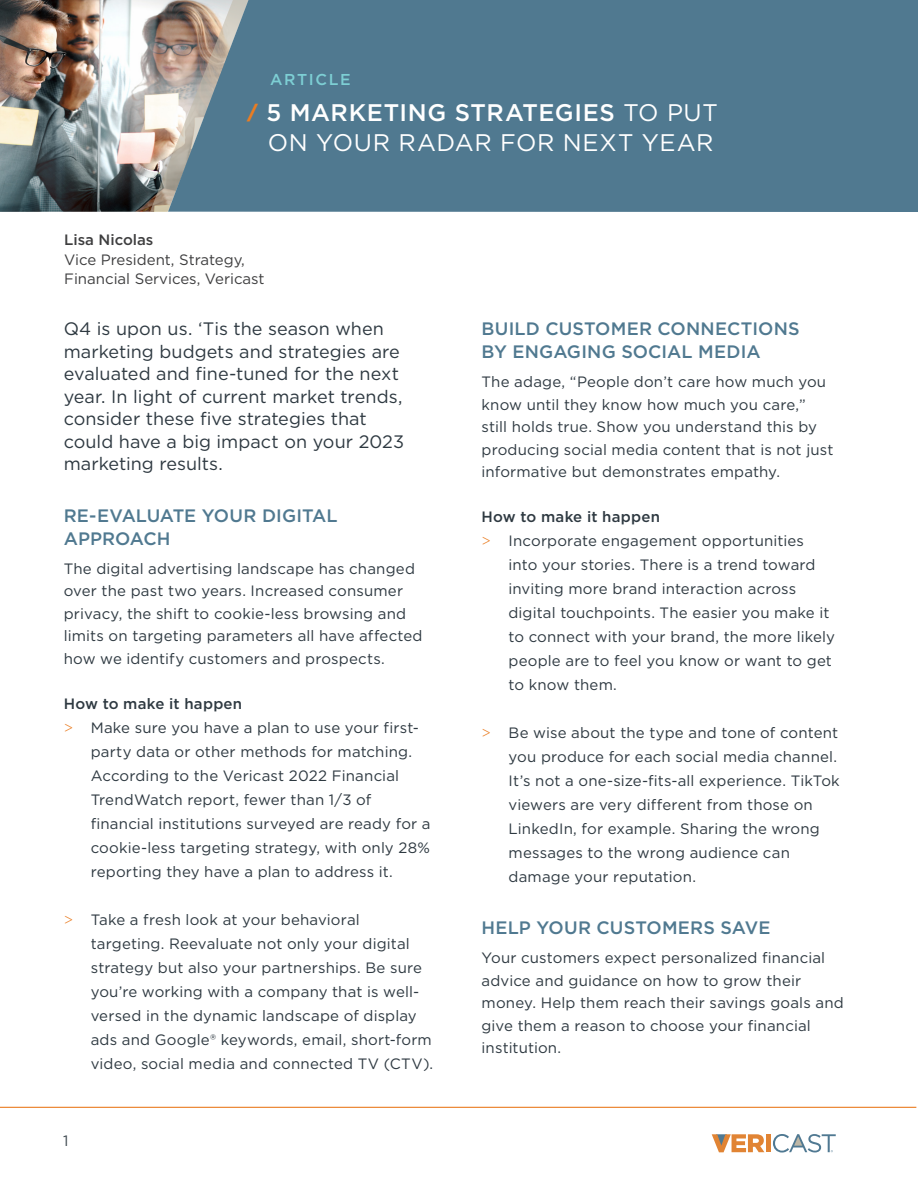
<style>
.page{position:relative;width:918px;height:1188px;background:#fff}
.page>*{position:absolute;margin:0;border:0;box-sizing:border-box;transform-origin:0 0}
.Titles{font:24px/30.2px "Gotham";letter-spacing:.03em;color:#fff;text-align:right}
.Content_-_Regular_Co{font:18px/22.5px "Gotham";color:#2e3941}
.Lesson_Subhead{font:500 18px/22.5px "Gotham";letter-spacing:.005em;color:#507990}
.Titles-2{font:500 15.75px "Gotham";letter-spacing:.105em;color:#7dcfd4}
.Content_-_Regular_Co-2{font:15px/24px "Gotham";letter-spacing:.01em;color:#2e3941}
.presenter-name-text{font:15px/19.5px "Gotham";color:#3e3e3f}
.Content_-_Regular_Co-3{font:500 15px "Gotham";letter-spacing:.015em;color:#2e3941}
.presenter-name-text-2{font:500 15px "Gotham";color:#3e3e3f}
.t1{font:15px "Gotham";color:#3f4950}
.s1{font-weight:900;font-size:19.2px;color:#ea7d22}
.s2{font-weight:500}
.s3{font-weight:300;color:#ea7d22}
</style>
<div class="page">
<svg style="left:712px;top:1134px;width:52px;height:18px"></svg>
<div style="left:766px;top:1134px;width:5px;height:18px;background:#e18434"></div>
<svg style="left:773px;top:1134px;width:63px;height:19px"></svg>
<hr style="left:0;top:1107px;width:916px;height:1px;background:#ea7d22">
<img style="left:0;top:0;width:150px;height:212px">
<img style="left:150px;top:0;width:18px;height:212px">
<div style="left:168px;top:0;width:750px;height:212px;background:#507990"></div>
<p class="Titles-2" style="left:270px;top:69px;width:82px">ARTICLE</p>
<p class="Titles" style="left:247px;top:97px;width:472px"><span class="s1">/</span> <span class="s2">5 MARKETING STRATEGIES</span> TO PUT<br>ON YOUR RADAR FOR NEXT YEAR</p>
<p class="presenter-name-text-2" style="left:64px;top:230px;width:91px">Lisa Nicolas</p>
<p class="presenter-name-text" style="left:64px;top:249px;width:202px">Vice President, Strategy,<br>Financial Services, Vericast</p>
<p class="Content_-_Regular_Co" style="left:64px;top:317px;width:342px">Q4 is upon us. ‘Tis the season when marketing budgets and strategies are evaluated and fine-tuned for the next year. In light of current market trends, consider these five strategies that could have a big impact on your 2023 marketing results.</p>
<p class="Lesson_Subhead" style="left:64px;top:504px;width:275px">RE-EVALUATE YOUR DIGITAL<br>APPROACH</p>
<p class="Content_-_Regular_Co-2" style="left:64px;top:557px;width:360px;line-height:22.5px">The digital advertising landscape has changed over the past two years. Increased consumer privacy, the shift to cookie-less browsing and limits on targeting parameters all have affected how we identify customers and prospects.</p>
<p class="Content_-_Regular_Co-3" style="left:64px;top:694px;width:180px">How to make it happen</p>
<p class="Content_-_Regular_Co-2" style="left:91px;top:715px;width:341px;text-indent:-27px"><span class="s3">&gt;</span> Make sure you have a plan to use your first&shy;party data or other methods for matching.<br>According to the Vericast 2022 Financial TrendWatch report, fewer than 1/3 of financial institutions surveyed are ready for a cookie-less targeting strategy, with only 28% reporting they have a plan to address it.</p>
<p class="Content_-_Regular_Co-2" style="left:91px;top:907px;width:344px;text-indent:-27px"><span class="s3">&gt;</span> Take a fresh look at your behavioral targeting. Reevaluate not only your digital strategy but also your partnerships. Be sure you’re working with a company that is well&shy;versed in the dynamic landscape of display ads and Google® keywords, email, short-form video, social media and connected TV (CTV).</p>
<p class="t1" style="left:63px;top:1131px;width:7px">1</p>
<p class="Lesson_Subhead" style="left:482px;top:317px;width:320px">BUILD CUSTOMER CONNECTIONS<br>BY ENGAGING SOCIAL MEDIA</p>
<p class="Content_-_Regular_Co-2" style="left:482px;top:370px;width:354px;line-height:22.5px">The adage, “People don’t care how much you know until they know how much you care,” still holds true. Show you understand this by producing social media content that is not just informative but demonstrates empathy.</p>
<p class="Content_-_Regular_Co-3" style="left:482px;top:507px;width:180px">How to make it happen</p>
<p class="Content_-_Regular_Co-2" style="left:509px;top:528px;width:328px;text-indent:-27px"><span class="s3">&gt;</span> Incorporate engagement opportunities into your stories. There is a trend toward inviting more brand interaction across digital touchpoints. The easier you make it to connect with your brand, the more likely people are to feel you know or want to get to know them.</p>
<p class="Content_-_Regular_Co-2" style="left:509px;top:720px;width:333px;text-indent:-27px"><span class="s3">&gt;</span> Be wise about the type and tone of content you produce for each social media channel.<br>It’s not a one-size-fits-all experience. TikTok viewers are very different from those on LinkedIn, for example. Sharing the wrong messages to the wrong audience can damage your reputation.</p>
<p class="Lesson_Subhead" style="left:482px;top:916px;width:290px">HELP YOUR CUSTOMERS SAVE</p>
<p class="Content_-_Regular_Co-2" style="left:482px;top:946px;width:364px;line-height:22.5px">Your customers expect personalized financial advice and guidance on how to grow their money. Help them reach their savings goals and give them a reason to choose your financial institution.</p>
</div>
